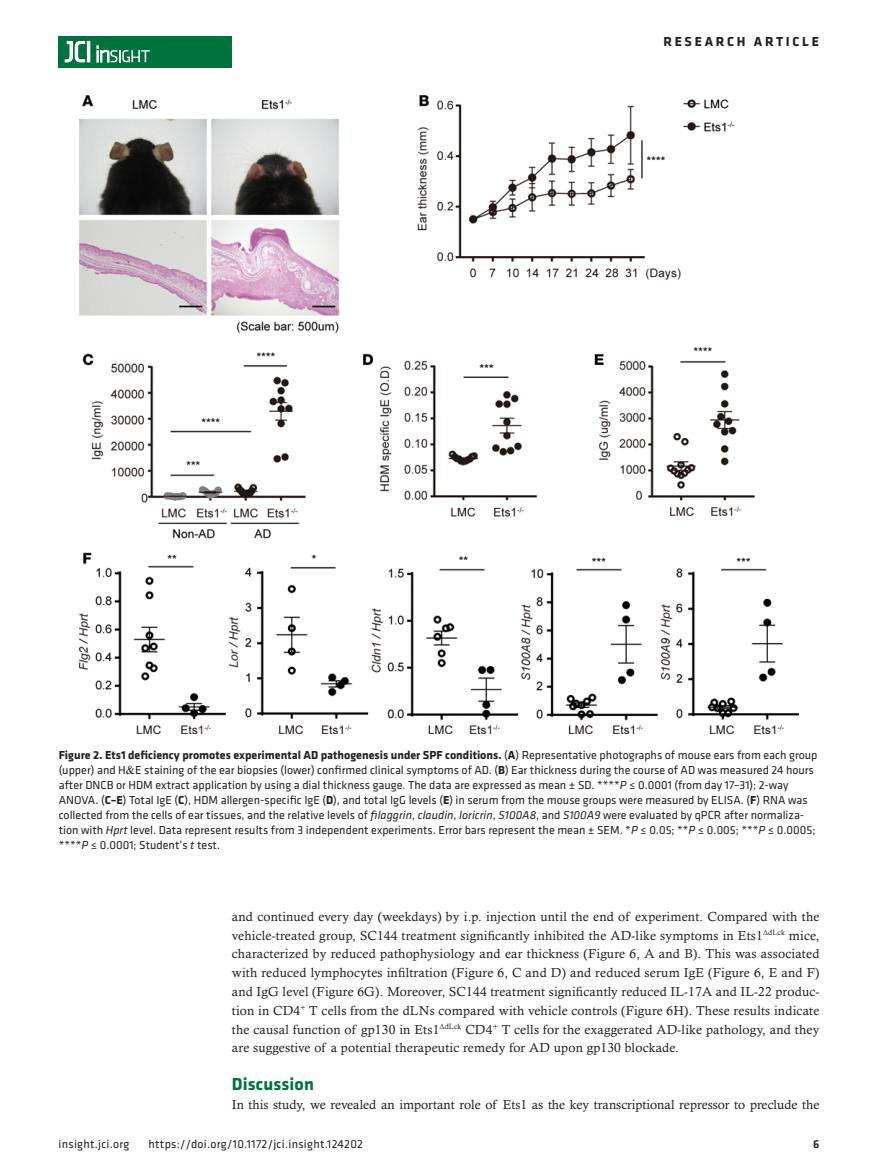
<style>
.page{position:relative;width:878px;height:1175px;background:#fff}
.page>*{position:absolute;margin:0;border:0;box-sizing:border-box;transform-origin:0 0}
.t1{font:700 18px "Klavika";letter-spacing:.01em;color:#00723e}
.t2{font:700 13.5px "Klavika Basic";letter-spacing:.2em;color:#231f20}
.t3{font:13.2px/18.8px "Calisto MT Std";color:#231f20;text-align:justify}
.t4{font:12px/15px "Klavika Basic";color:#231f20}
.t5{font:12px "Klavika Basic";letter-spacing:.025em;color:#231f20}
.t6{font:500 12px "Klavika Basic";color:#231f20}
.s1{font-weight:700}
.s2{font-family:"Times New Roman"}
.s3{font-style:italic}
</style>
<div class="page">
<div style="left:59px;top:36px;width:173px;height:31px;background:#00723e"></div>
<hr style="left:87px;top:41px;width:3px;height:21px;background:#fff">
<svg style="left:64px;top:41px;width:21px;height:22px"></svg>
<svg style="left:97px;top:46px;width:53px;height:16px"></svg>
<img style="left:79px;top:96px;width:720px;height:637px">
<p class="t2" style="left:663px;top:32px;width:157px">RESEARCH ARTICLE</p>
<p class="t4" style="left:59px;top:747px;width:760px"><span class="s1">Figure 2. Ets1 deficiency promotes experimental AD pathogenesis under SPF conditions.</span> (<span class="s1">A</span>) Representative photographs of mouse ears from each group (upper) and H<span class="s2">&amp;</span>E staining of the ear biopsies (lower) confirmed clinical symptoms of AD. (<span class="s1">B</span>) Ear thickness during the course of AD was measured 24 hours after DNCB or HDM extract application by using a dial thickness gauge. The data are expressed as mean ± SD. ****<span class="s3">P</span> ≤ 0.0001 (from day 17–31); 2-way ANOVA. (<span class="s1">C–E</span>) Total IgE (<span class="s1">C</span>), HDM allergen-specific IgE (<span class="s1">D</span>), and total IgG levels (<span class="s1">E</span>) in serum from the mouse groups were measured by ELISA. (<span class="s1">F</span>) RNA was collected from the cells of ear tissues, and the relative levels of <span class="s3">filaggrin</span>, <span class="s3">claudin</span>, <span class="s3">loricrin</span>, <span class="s3">S100A8</span>, and <span class="s3">S100A9</span> were evaluated by qPCR after normaliza&shy;tion with <span class="s3">Hprt</span> level. Data represent results from 3 independent experiments. Error bars represent the mean ± SEM. *<span class="s3">P</span> ≤ 0.05; **<span class="s3">P</span> ≤ 0.005; ***<span class="s3">P</span> ≤ 0.0005; ****<span class="s3">P</span> ≤ 0.0001; Student’s <span class="s3">t</span> test.</p>
<p class="t3" style="left:232px;top:907px;width:589px">and continued every day (weekdays) by i.p. injection until the end of experiment. Compared with the vehicle-treated group, SC144 treatment significantly inhibited the AD-like symptoms in Ets1<sup>Δ</sup><sup>dLck</sup> mice, characterized by reduced pathophysiology and ear thickness (Figure 6, A and B). This was associated with reduced lymphocytes infiltration (Figure 6, C and D) and reduced serum IgE (Figure 6, E and F) and IgG level (Figure 6G). Moreover, SC144 treatment significantly reduced IL-17A and IL-22 produc&shy;tion in CD4<sup>+</sup> T cells from the dLNs compared with vehicle controls (Figure 6H). These results indicate the causal function of gp130 in Ets1<sup>Δ</sup><sup>dLck</sup> CD4<sup>+</sup> T cells for the exaggerated AD-like pathology, and they are suggestive of a potential therapeutic remedy for AD upon gp130 blockade.</p>
<h1 class="t1" style="left:232px;top:1070px;width:84px">Discussion</h1>
<p class="t3" style="left:232px;top:1094px;width:589px">In this study, we revealed an important role of Ets1 as the key transcriptional repressor to preclude the</p>
<p class="t5" style="left:58px;top:1135px;width:72px">insight.jci.org</p>
<p class="t5" style="left:148px;top:1135px;width:216px">https://doi.org/10.1172/jci.insight.124202</p>
<p class="t6" style="left:813px;top:1135px;width:8px">6</p>
</div>
